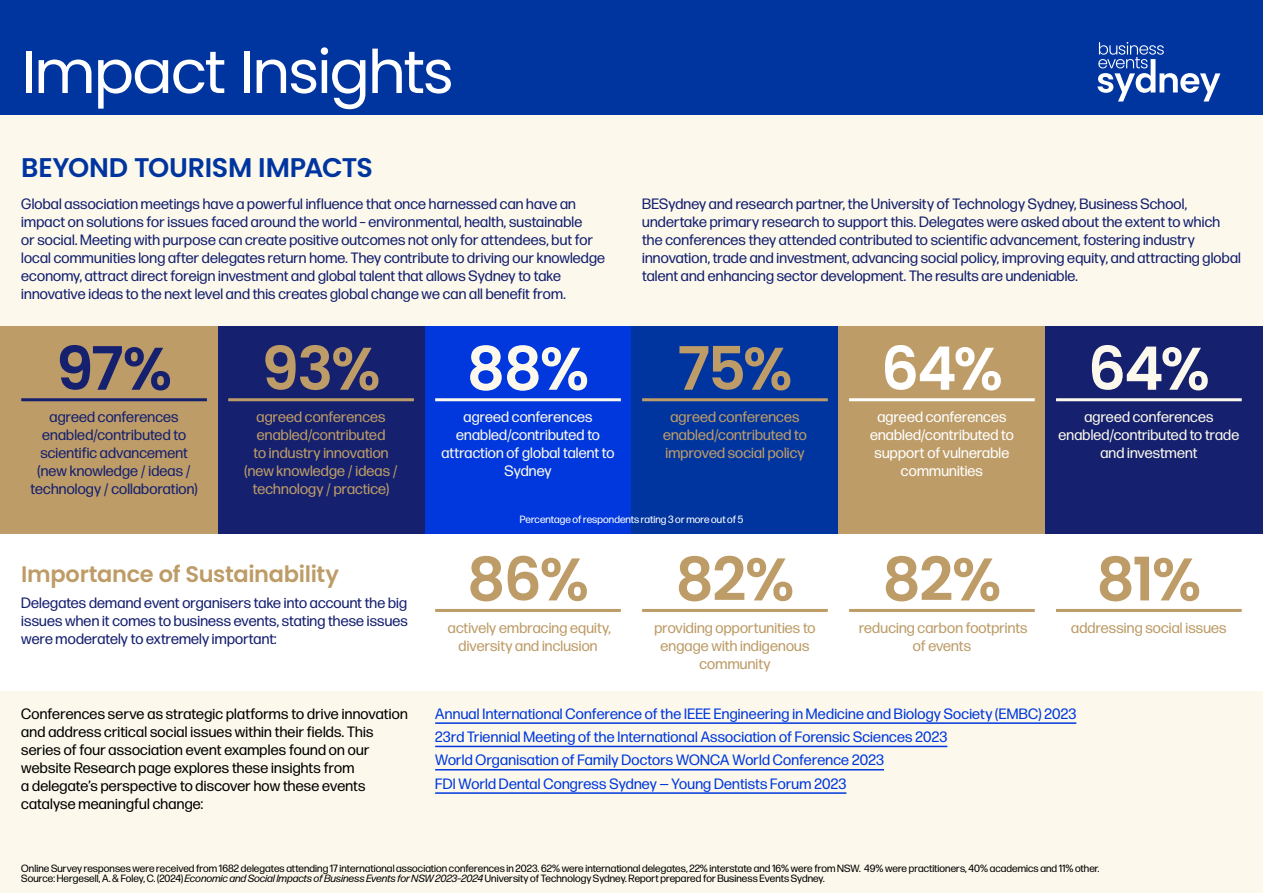
<style>
.page{position:relative;width:1263px;height:893px;background:#fcf9ec}
.page>*{position:absolute;margin:0;border:0;box-sizing:border-box;transform-origin:0 0}
.t1{font:600 60px "Poppins";letter-spacing:-.035em;color:#bd9c67}
.t2{font:60px "Poppins";letter-spacing:-.04em;color:#fff}
.t3{font:600 60px "Poppins";color:#fcf9ec}
.t4{font:600 60px "Poppins";color:#15206f}
.t5{font:600 60px "Poppins";color:#fff}
.t6{font:600 27px "Poppins";letter-spacing:-.01em;color:#0035a0}
.t7{font:600 22.5px "Poppins";letter-spacing:-.015em;color:#bd9c67}
.t8{font:15px/18px "Forma DJR Deck";letter-spacing:.015em;color:#15206f}
.t9{font:15px/18px "Forma DJR Deck";letter-spacing:.015em;color:#bd9c67;text-align:center}
.t10{font:15px/18px "Forma DJR Deck";letter-spacing:.015em;color:#000}
.t11{font:15px/23.2px "Forma DJR Deck";letter-spacing:.02em;color:#0038de}
.t12{font:15px/18px "Forma DJR Deck";letter-spacing:.015em;color:#fcf9ec;text-align:center}
.t13{font:15px/18px "Forma DJR Deck";letter-spacing:.015em;color:#fff;text-align:center}
.t14{font:10.5px/10.5px "Forma DJR Deck";letter-spacing:.01em;color:#000}
.t15{font:10.5px "Forma DJR Deck";letter-spacing:.01em;color:#fff}
.s1{font-style:italic}
</style>
<div class="page">
<div style="left:0;top:534px;width:1263px;height:156px;background:#fff"></div>
<div style="left:0;top:0;width:1263px;height:114px;background:#0035a0"></div>
<svg style="left:1097px;top:42px;width:123px;height:60px"></svg>
<div style="left:0;top:327px;width:218px;height:207px;background:#bd9c67"></div>
<div style="left:218px;top:327px;width:206px;height:207px;background:#15206f"></div>
<div style="left:424px;top:327px;width:207px;height:207px;background:#0038de"></div>
<div style="left:631px;top:327px;width:207px;height:207px;background:#0035a0"></div>
<div style="left:838px;top:327px;width:207px;height:207px;background:#bd9c67"></div>
<div style="left:1045px;top:327px;width:218px;height:207px;background:#15206f"></div>
<hr style="left:21px;top:398px;width:186px;height:3px;background:#15206f">
<hr style="left:228px;top:398px;width:186px;height:3px;background:#bd9c67">
<hr style="left:435px;top:398px;width:186px;height:3px;background:#fcf9ec">
<hr style="left:642px;top:398px;width:186px;height:3px;background:#bd9c67">
<hr style="left:849px;top:398px;width:186px;height:3px;background:#fff">
<hr style="left:1056px;top:398px;width:186px;height:3px;background:#fcf9ec">
<hr style="left:435px;top:609px;width:186px;height:3px;background:#bd9c67">
<hr style="left:642px;top:609px;width:186px;height:3px;background:#bd9c67">
<hr style="left:849px;top:609px;width:186px;height:3px;background:#bd9c67">
<hr style="left:1056px;top:609px;width:186px;height:3px;background:#bd9c67">
<hr style="left:435px;top:722px;width:641px;height:2px;background:#0038de">
<hr style="left:435px;top:746px;width:512px;height:1px;background:#0038de">
<hr style="left:435px;top:769px;width:449px;height:1px;background:#0038de">
<hr style="left:435px;top:792px;width:411px;height:2px;background:#0038de">
<h1 class="t2" style="left:21px;top:37px;width:434px">Impact Insights</h1>
<h2 class="t6" style="left:21px;top:152px;width:353px">BEYOND TOURISM IMPACTS</h2>
<p class="t8" style="left:21px;top:194px;width:585px">Global association meetings have a powerful influence that once harnessed can have an impact on solutions for issues faced around the world – environmental, health, sustainable<br>or social. Meeting with purpose can create positive outcomes not only for attendees, but for local communities long after delegates return home. They contribute to driving our knowledge economy, attract direct foreign investment and global talent that allows Sydney to take innovative ideas to the next level and this creates global change we can all benefit from.</p>
<p class="t8" style="left:642px;top:194px;width:600px">BESydney and research partner, the University of Technology Sydney, Business School, undertake primary research to support this. Delegates were asked about the extent to which the conferences they attended contributed to scientific advancement, fostering industry innovation, trade and investment, advancing social policy, improving equity, and attracting global talent and enhancing sector development. The results are undeniable.</p>
<h1 class="t4" style="left:56px;top:334px;width:118px">97%</h1>
<h1 class="t1" style="left:261px;top:334px;width:121px">93%</h1>
<h1 class="t3" style="left:467px;top:334px;width:124px">88%</h1>
<h1 class="t1" style="left:677px;top:334px;width:117px">75%</h1>
<h1 class="t5" style="left:881px;top:334px;width:124px">64%</h1>
<h1 class="t3" style="left:1088px;top:334px;width:124px">64%</h1>
<p class="t8" style="left:31px;top:407px;width:168px;text-align:center">agreed conferences enabled/contributed to scientific advancement (new knowledge / ideas / technology / collaboration)</p>
<p class="t9" style="left:244px;top:407px;width:155px">agreed conferences enabled/contributed<br>to industry innovation (new knowledge / ideas / technology / practice)</p>
<p class="t12" style="left:441px;top:407px;width:174px">agreed conferences enabled/contributed to attraction of global talent to<br>Sydney</p>
<p class="t9" style="left:663px;top:407px;width:145px">agreed conferences enabled/contributed to improved social policy</p>
<p class="t13" style="left:870px;top:407px;width:145px">agreed conferences enabled/contributed to support of vulnerable communities</p>
<p class="t12" style="left:1058px;top:407px;width:182px">agreed conferences enabled/contributed to trade and investment</p>
<h3 class="t7" style="left:21px;top:561px;width:319px">Importance of Sustainability</h3>
<p class="t8" style="left:21px;top:594px;width:388px;text-align:justify">Delegates demand event organisers take into account the big issues when it comes to business events, stating these issues were moderately to extremely important:</p>
<p class="t15" style="left:520px;top:513px;width:225px">Percentage of respondents rating 3 or more out of 5</p>
<h1 class="t1" style="left:467px;top:545px;width:124px">86%</h1>
<p class="t9" style="left:448px;top:618px;width:165px">actively embracing equity, diversity and inclusion</p>
<h1 class="t1" style="left:675px;top:545px;width:121px">82%</h1>
<p class="t9" style="left:654px;top:618px;width:163px">providing opportunities to engage with indigenous community</p>
<h1 class="t1" style="left:882px;top:545px;width:121px">82%</h1>
<p class="t9" style="left:859px;top:618px;width:170px">reducing carbon footprints of events</p>
<h1 class="t1" style="left:1096px;top:545px;width:107px">81%</h1>
<p class="t9" style="left:1071px;top:618px;width:157px">addressing social issues</p>
<p class="t10" style="left:21px;top:704px;width:388px">Conferences serve as strategic platforms to drive innovation and address critical social issues within their fields. This series of four association event examples found on our website Research page explores these insights from<br>a delegate’s perspective to discover how these events catalyse meaningful change:</p>
<p class="t11" style="left:435px;top:701px;width:643px">Annual International Conference of the IEEE Engineering in Medicine and Biology Society (EMBC) 2023<br>23rd Triennial Meeting of the International Association of Forensic Sciences 2023<br>World Organisation of Family Doctors WONCA World Conference 2023<br>FDI World Dental Congress Sydney — Young Dentists Forum 2023</p>
<p class="t14" style="left:21px;top:863px;width:1080px">Online Survey responses were received from 1682 delegates attending 17 international association conferences in 2023. 62% were international delegates, 22% interstate and 16% were from NSW. 49% were practitioners, 40% academics and 11% other.<br>Source: Hergesell, A. &amp; Foley, C. (2024) <span class="s1">Economic and Social Impacts of Business Events for NSW 2023–2024</span> University of Technology Sydney. Report prepared for Business Events Sydney.</p>
</div>
